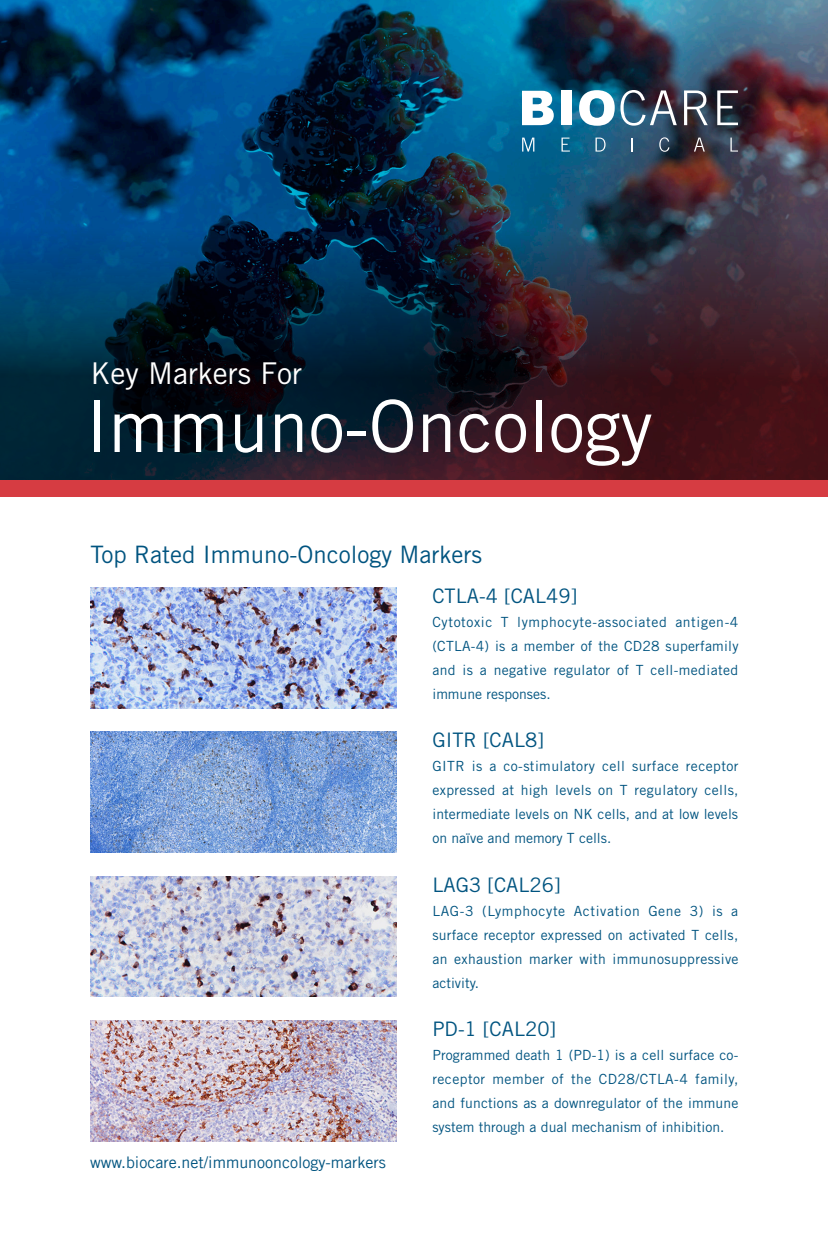
<style>
.page{position:relative;width:828px;height:1260px;background:#fff}
.page>*{position:absolute;margin:0;border:0;box-sizing:border-box;transform-origin:0 0}
.Product_Title_H3{font:72px "Trade Gothic";color:#fff}
.No_Snap_To_Baseline{font:30px "Trade Gothic";color:#fff}
.No_Snap_To_Baseline-2{font:24px "Trade Gothic";color:#005480}
.No_Snap_To_Baseline-3{font:20px "Trade Gothic";color:#005480}
.Paragraph_Justify_Le{font:16px "Trade Gothic LT Com";color:#005480}
.No_Snap_To_Baseline-4{font:14px/24px "Trade Gothic";letter-spacing:.005em;color:#005480;text-align:justify}
</style>
<div class="page">
<img style="left:0;top:0;width:828px;height:497px">
<svg style="left:522px;top:91px;width:32px;height:34px"></svg>
<div style="left:561px;top:91px;width:11px;height:34px;background:#fff"></div>
<svg style="left:579px;top:90px;width:98px;height:36px"></svg>
<svg style="left:684px;top:90px;width:24px;height:35px"></svg>
<svg style="left:717px;top:90px;width:21px;height:35px"></svg>
<svg style="left:522px;top:138px;width:12px;height:14px"></svg>
<svg style="left:562px;top:138px;width:8px;height:14px"></svg>
<svg style="left:596px;top:138px;width:10px;height:14px"></svg>
<svg style="left:632px;top:138px;width:1px;height:14px"></svg>
<svg style="left:659px;top:137px;width:10px;height:15px"></svg>
<svg style="left:694px;top:138px;width:11px;height:14px"></svg>
<svg style="left:730px;top:138px;width:8px;height:14px"></svg>
<img style="left:90px;top:876px;width:306px;height:121px">
<img style="left:90px;top:732px;width:306px;height:120px">
<img style="left:90px;top:588px;width:306px;height:120px">
<img style="left:90px;top:1021px;width:306px;height:120px">
<p class="No_Snap_To_Baseline" style="left:91px;top:355px;width:213px">Key Markers For</p>
<p class="Product_Title_H3" style="left:85px;top:383px;width:570px">Immuno-Oncology</p>
<p class="No_Snap_To_Baseline-2" style="left:90px;top:540px;width:393px">Top Rated Immuno-Oncology Markers</p>
<p class="No_Snap_To_Baseline-3" style="left:432px;top:584px;width:146px">CTLA-4 [CAL49]</p>
<p class="No_Snap_To_Baseline-4" style="left:432px;top:610px;width:308px">Cytotoxic T lymphocyte-associated antigen-4 (CTLA-4) is a member of the CD28 superfamily and is a negative regulator of T cell-mediated immune responses.</p>
<p class="No_Snap_To_Baseline-3" style="left:432px;top:728px;width:113px">GITR [CAL8]</p>
<p class="No_Snap_To_Baseline-4" style="left:432px;top:754px;width:308px">GITR is a co-stimulatory cell surface receptor expressed at high levels on T regulatory cells, intermediate levels on NK cells, and at low levels on naïve and memory T cells.</p>
<p class="No_Snap_To_Baseline-3" style="left:432px;top:873px;width:130px">LAG3 [CAL26]</p>
<p class="No_Snap_To_Baseline-4" style="left:432px;top:899px;width:308px">LAG-3 (Lymphocyte Activation Gene 3) is a surface receptor expressed on activated T cells, an exhaustion marker with immunosuppressive activity.</p>
<p class="Paragraph_Justify_Le" style="left:90px;top:1153px;width:297px">www.biocare.net/immunooncology-markers</p>
<p class="No_Snap_To_Baseline-3" style="left:432px;top:1017px;width:125px">PD-1 [CAL20]</p>
<p class="No_Snap_To_Baseline-4" style="left:432px;top:1043px;width:307px">Programmed death 1 (PD-1) is a cell surface co&shy;receptor member of the CD28/CTLA-4 family, and functions as a downregulator of the immune system through a dual mechanism of inhibition.</p>
</div>
